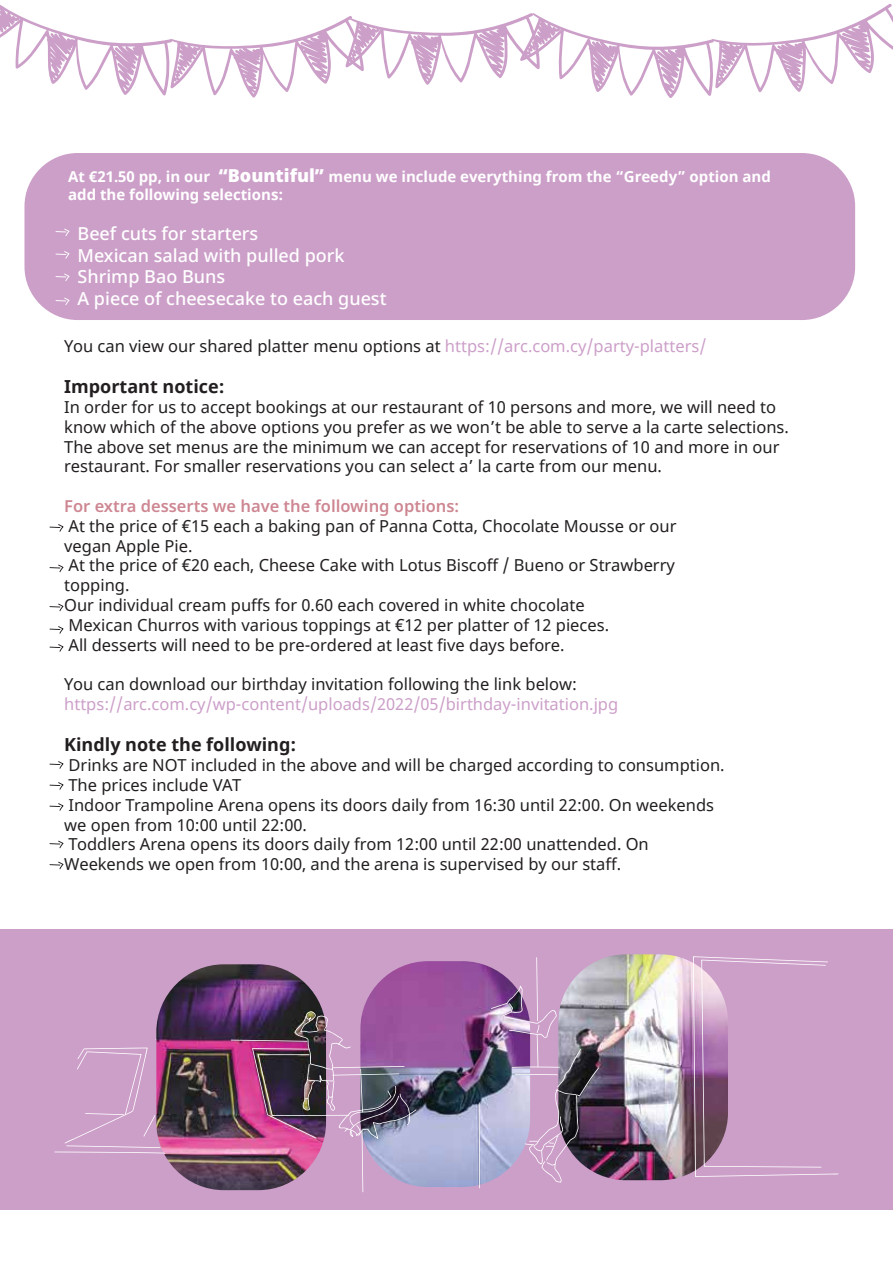
<style>
.page{position:relative;width:893px;height:1263px;background:#fff}
.page>*{position:absolute;margin:0;border:0;box-sizing:border-box;transform-origin:0 0}
.t1{font:500 18px/21.6px "Noto Sans";color:#fff}
.t2{font:700 18px "Noto Sans";color:#231f20}
.t3{font:16.5px/19.8px "Noto Sans";color:#231f20}
.t4{font:16.5px "Noto Sans";color:#cc9fc9}
.t5{font:600 16.5px "Noto Sans";color:#ce8792}
.t6{font:700 15px/18px "Noto Sans";color:#fff}
.s1{font-weight:900;font-size:18px}
.s2{color:#cc9fc9}
</style>
<div class="page">
<div style="left:25px;top:153px;width:830px;height:167px;background:#cc9fc9;border-radius:53px"></div>
<svg style="left:55px;top:228px;width:15px;height:8px"></svg>
<svg style="left:55px;top:251px;width:15px;height:8px"></svg>
<svg style="left:55px;top:273px;width:15px;height:8px"></svg>
<svg style="left:55px;top:297px;width:15px;height:8px"></svg>
<div style="left:0;top:930px;width:893px;height:280px;background:#cc9fc9"></div>
<svg style="left:0;top:4px;width:893px;height:94px"></svg>
<svg style="left:49px;top:524px;width:15px;height:8px"></svg>
<svg style="left:49px;top:564px;width:15px;height:8px"></svg>
<svg style="left:49px;top:603px;width:15px;height:8px"></svg>
<svg style="left:49px;top:626px;width:15px;height:8px"></svg>
<svg style="left:49px;top:761px;width:15px;height:8px"></svg>
<svg style="left:49px;top:782px;width:15px;height:8px"></svg>
<svg style="left:49px;top:803px;width:15px;height:8px"></svg>
<svg style="left:49px;top:840px;width:15px;height:8px"></svg>
<svg style="left:49px;top:861px;width:15px;height:8px"></svg>
<svg style="left:49px;top:644px;width:15px;height:8px"></svg>
<img style="left:156px;top:964px;width:167px;height:226px">
<img style="left:363px;top:961px;width:128px;height:226px">
<img style="left:599px;top:954px;width:94px;height:226px">
<svg style="left:54px;top:1047px;width:112px;height:107px"></svg>
<svg style="left:479px;top:1102px;width:1px;height:86px"></svg>
<img style="left:231px;top:1011px;width:186px;height:181px">
<img style="left:491px;top:957px;width:108px;height:226px">
<svg style="left:693px;top:956px;width:146px;height:221px"></svg>
<p class="t6" style="left:68px;top:168px;width:704px">At €21.50 pp, in our <span class="s1">“Bountiful”</span> menu we include everything from the “Greedy” option and add the following selections:</p>
<p class="t1" style="left:78px;top:223px;width:311px">Beef cuts for starters<br>Mexican salad with pulled pork<br>Shrimp Bao Buns<br>A piece of cheesecake to each guest</p>
<p class="t3" style="left:64px;top:336px;width:644px">You can view our shared platter menu options at <span class="s2">https://arc.com.cy/party-platters/</span></p>
<p class="t2" style="left:64px;top:374px;width:162px">Important notice:</p>
<p class="t3" style="left:64px;top:398px;width:726px">In order for us to accept bookings at our restaurant of 10 persons and more, we will need to know which of the above options you prefer as we won’t be able to serve a la carte selections.<br>The above set menus are the minimum we can accept for reservations of 10 and more in our restaurant. For smaller reservations you can select a’ la carte from our menu.</p>
<p class="t5" style="left:64px;top:497px;width:397px">For extra desserts we have the following options:</p>
<p class="t3" style="left:64px;top:516px;width:614px">At the price of €15 each a baking pan of Panna Cotta, Chocolate Mousse or our vegan Apple Pie.<br>At the price of €20 each, Cheese Cake with Lotus Biscoff / Bueno or Strawberry topping.<br>Our individual cream puffs for 0.60 each covered in white chocolate<br>Mexican Churros with various toppings at €12 per platter of 12 pieces.<br>All desserts will need to be pre-ordered at least five days before.</p>
<p class="t3" style="left:64px;top:675px;width:514px">You can download our birthday invitation following the link below:</p>
<p class="t4" style="left:64px;top:693px;width:556px">https://arc.com.cy/wp-content/uploads/2022/05/birthday-invitation.jpg</p>
<p class="t2" style="left:64px;top:732px;width:234px">Kindly note the following:</p>
<p class="t3" style="left:64px;top:756px;width:662px">Drinks are NOT included in the above and will be charged according to consumption.<br>The prices include VAT<br>Indoor Trampoline Arena opens its doors daily from 16:30 until 22:00. On weekends we open from 10:00 until 22:00.<br>Toddlers Arena opens its doors daily from 12:00 until 22:00 unattended. On Weekends we open from 10:00, and the arena is supervised by our staff.</p>
</div>
